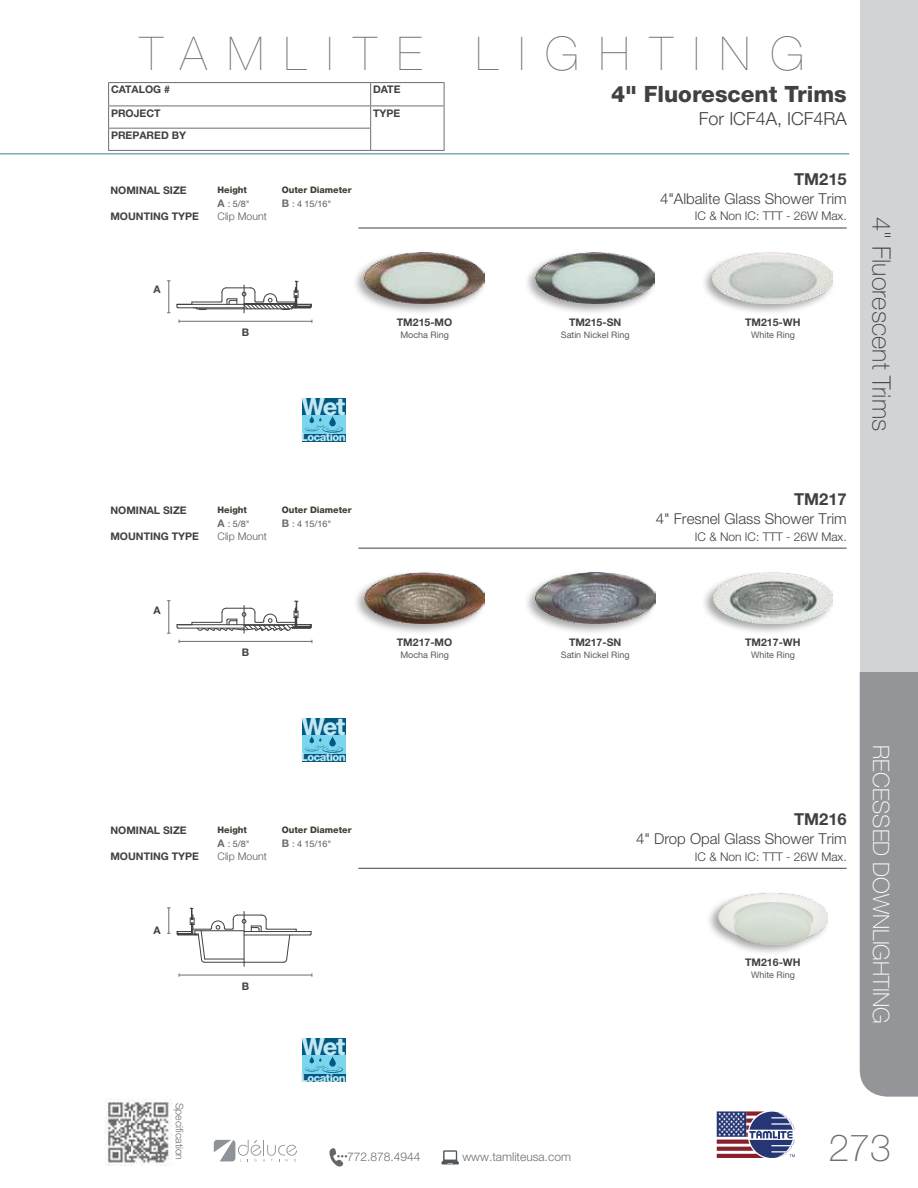
<style>
.page{position:relative;width:918px;height:1188px;background:#fff}
.page>*{position:absolute;margin:0;border:0;box-sizing:border-box;transform-origin:0 0}
.t1{font:200 46.5px "Helvetica Neue";letter-spacing:.44em;color:#6d6e71}
.t2{font:100 37.5px "Helvetica Neue";color:#6d6e71}
.t3{font:100 25.5px "Helvetica Neue";color:#414042}
.t4{font:800 23.85px "Helvetica Neue";letter-spacing:-.065em;color:#c2e8f2}
.t5{font:100 22.5px "Helvetica Neue";color:#fff}
.t6{font:800 22.5px "Helvetica Neue";color:#414042}
.t7{font:300 18px "Helvetica Neue";color:#414042}
.t8{font:700 16.5px "Helvetica Neue";color:#414042}
.t9{font:300 15px "Helvetica Neue";color:#414042}
.t10{font:300 12px "Helvetica Neue";color:#414042}
.t11{font:300 12px "Helvetica Neue";color:#6d6e71}
.t12{font:800 11.1px "Helvetica Neue";letter-spacing:-.045em;color:#c2e8f2}
.t13{font:700 10.5px "Helvetica Neue";color:#414042}
.t14{font:300 10.5px "Helvetica Neue";color:#58595b}
.t15{font:300 10.5px "Helvetica Neue";color:#6d6e71}
.t16{font:9px "Helvetica Neue";color:#58595b}
.t17{font:800 9px "Helvetica Neue";color:#403f35}
.s1{font-weight:700;font-size:10.5px;color:#6d6e71}
</style>
<div class="page">
<div style="left:860px;top:0;width:58px;height:681px;background:#d1d3d4"></div>
<svg style="left:329px;top:1148px;width:18px;height:19px"></svg>
<svg style="left:717px;top:1111px;width:78px;height:47px"></svg>
<svg style="left:441px;top:1150px;width:18px;height:14px"></svg>
<div style="left:860px;top:672px;width:58px;height:425px;background:#939598"></div>
<hr style="left:0;top:153px;width:849px;height:2px;background:#7dadb5">
<svg style="left:214px;top:1140px;width:83px;height:21px"></svg>
<hr style="left:108px;top:82px;width:263px;height:1px;background:#6d6e71">
<hr style="left:371px;top:82px;width:73px;height:1px;background:#6d6e71">
<hr style="left:108px;top:106px;width:263px;height:1px;background:#6d6e71">
<hr style="left:371px;top:106px;width:73px;height:1px;background:#6d6e71">
<svg style="left:444px;top:83px;width:1px;height:67px"></svg>
<hr style="left:108px;top:128px;width:263px;height:1px;background:#6d6e71">
<svg style="left:108px;top:83px;width:1px;height:67px"></svg>
<svg style="left:370px;top:83px;width:1px;height:67px"></svg>
<hr style="left:108px;top:150px;width:263px;height:1px;background:#6d6e71">
<hr style="left:371px;top:150px;width:73px;height:1px;background:#6d6e71">
<hr style="left:168px;top:281px;width:1px;height:32px;background:#6d6e71">
<hr style="left:179px;top:321px;width:133px;height:1px;background:#6d6e71">
<div style="left:701px;top:250px;width:135px;height:66px;background:#000;opacity:.35"></div>
<img style="left:713px;top:252px;width:120px;height:52px">
<div style="left:523px;top:250px;width:135px;height:66px;background:#000;opacity:.35"></div>
<img style="left:535px;top:252px;width:120px;height:52px">
<div style="left:352px;top:249px;width:135px;height:67px;background:#000;opacity:.35"></div>
<img style="left:364px;top:252px;width:121px;height:52px">
<svg style="left:177px;top:281px;width:135px;height:32px"></svg>
<hr style="left:358px;top:868px;width:489px;height:1px;background:#414042">
<svg style="left:167px;top:907px;width:3px;height:27px"></svg>
<hr style="left:179px;top:975px;width:133px;height:1px;background:#6d6e71">
<div style="left:706px;top:890px;width:124px;height:66px;background:#000;opacity:.35"></div>
<img style="left:718px;top:893px;width:110px;height:51px">
<hr style="left:204px;top:962px;width:40px;height:1px;background:#414042">
<hr style="left:244px;top:962px;width:40px;height:1px;background:#414042">
<hr style="left:244px;top:911px;width:1px;height:55px;background:#414042">
<svg style="left:177px;top:908px;width:135px;height:54px"></svg>
<div style="left:302px;top:1038px;width:43px;height:43px;background:#005984"></div>
<div style="left:302px;top:1055px;width:43px;height:19px;background:#7cd5ed"></div>
<svg style="left:305px;top:1056px;width:38px;height:17px"></svg>
<hr style="left:358px;top:548px;width:489px;height:1px;background:#414042">
<hr style="left:168px;top:601px;width:1px;height:32px;background:#6d6e71">
<hr style="left:179px;top:641px;width:133px;height:1px;background:#6d6e71">
<div style="left:353px;top:570px;width:134px;height:66px;background:#000;opacity:.35"></div>
<img style="left:365px;top:572px;width:119px;height:52px">
<div style="left:523px;top:569px;width:135px;height:67px;background:#000;opacity:.35"></div>
<img style="left:535px;top:572px;width:120px;height:52px">
<div style="left:701px;top:570px;width:134px;height:66px;background:#000;opacity:.35"></div>
<img style="left:713px;top:572px;width:120px;height:52px">
<svg style="left:177px;top:601px;width:135px;height:32px"></svg>
<div style="left:302px;top:718px;width:43px;height:43px;background:#005984"></div>
<div style="left:302px;top:735px;width:43px;height:18px;background:#7cd5ed"></div>
<svg style="left:305px;top:736px;width:38px;height:17px"></svg>
<hr style="left:358px;top:228px;width:489px;height:1px;background:#414042">
<div style="left:302px;top:398px;width:43px;height:43px;background:#005984"></div>
<div style="left:302px;top:415px;width:43px;height:18px;background:#7cd5ed"></div>
<svg style="left:305px;top:416px;width:38px;height:17px"></svg>
<img style="left:104px;top:1099px;width:68px;height:67px">
<h1 class="t1" style="left:140px;top:27px;width:666px">TAMLITE LIGHTING</h1>
<p class="t13" style="left:111px;top:83px;width:60px">CATALOG #</p>
<p class="t13" style="left:373px;top:83px;width:29px">DATE</p>
<p class="t13" style="left:111px;top:106px;width:51px">PROJECT</p>
<p class="t13" style="left:373px;top:106px;width:29px">TYPE</p>
<p class="t13" style="left:111px;top:129px;width:77px">PREPARED BY</p>
<p class="t13" style="left:110px;top:184px;width:78px">NOMINAL SIZE</p>
<p class="t17" style="left:218px;top:185px;width:31px">Height</p>
<p class="t17" style="left:282px;top:185px;width:71px">Outer Diameter</p>
<p class="t16" style="left:218px;top:198px;width:33px"><span class="s1">A</span> : 5/8"</p>
<p class="t16" style="left:282px;top:198px;width:51px"><span class="s1">B</span> : 4 15/16"</p>
<p class="t13" style="left:110px;top:210px;width:90px">MOUNTING TYPE</p>
<p class="t14" style="left:218px;top:210px;width:51px">Clip Mount</p>
<p class="t13" style="left:153px;top:283px;width:9px">A</p>
<p class="t13" style="left:242px;top:326px;width:9px">B</p>
<h3 class="t4" style="left:302px;top:392px;width:45px">Wet</h3>
<p class="t12" style="left:301px;top:431px;width:46px">Location</p>
<p class="t13" style="left:110px;top:504px;width:78px">NOMINAL SIZE</p>
<p class="t17" style="left:218px;top:505px;width:31px">Height</p>
<p class="t17" style="left:282px;top:505px;width:71px">Outer Diameter</p>
<p class="t16" style="left:218px;top:518px;width:33px"><span class="s1">A</span> : 5/8"</p>
<p class="t16" style="left:282px;top:518px;width:51px"><span class="s1">B</span> : 4 15/16"</p>
<p class="t13" style="left:110px;top:530px;width:90px">MOUNTING TYPE</p>
<p class="t14" style="left:218px;top:530px;width:51px">Clip Mount</p>
<p class="t13" style="left:397px;top:316px;width:57px">TM215-MO</p>
<p class="t16" style="left:400px;top:330px;width:50px">Mocha Ring</p>
<h3 class="t6" style="left:611px;top:81px;width:237px">4" Fluorescent Trims</h3>
<h3 class="t7" style="left:699px;top:108px;width:149px">For ICF4A, ICF4RA</h3>
<h3 class="t8" style="left:794px;top:169px;width:54px">TM215</h3>
<h3 class="t9" style="left:660px;top:189px;width:188px">4"Albalite Glass Shower Trim</h3>
<p class="t10" style="left:695px;top:209px;width:153px">IC &amp; Non IC: TTT - 26W Max.</p>
<p class="t13" style="left:569px;top:316px;width:54px">TM215-SN</p>
<p class="t16" style="left:561px;top:330px;width:70px">Satin Nickel Ring</p>
<p class="t13" style="left:745px;top:316px;width:57px">TM215-WH</p>
<p class="t16" style="left:751px;top:330px;width:45px">White Ring</p>
<h3 class="t3" style="left:896px;top:217px;width:216px;rotate:90deg">4" Fluorescent Trims</h3>
<h3 class="t8" style="left:794px;top:489px;width:54px">TM217</h3>
<h3 class="t9" style="left:656px;top:509px;width:192px">4" Fresnel Glass Shower Trim</h3>
<p class="t10" style="left:695px;top:529px;width:153px">IC &amp; Non IC: TTT - 26W Max.</p>
<p class="t13" style="left:153px;top:603px;width:9px">A</p>
<p class="t13" style="left:242px;top:646px;width:9px">B</p>
<p class="t13" style="left:397px;top:636px;width:57px">TM217-MO</p>
<p class="t16" style="left:400px;top:650px;width:50px">Mocha Ring</p>
<p class="t13" style="left:569px;top:636px;width:54px">TM217-SN</p>
<p class="t16" style="left:561px;top:650px;width:70px">Satin Nickel Ring</p>
<p class="t13" style="left:745px;top:636px;width:57px">TM217-WH</p>
<p class="t16" style="left:751px;top:650px;width:45px">White Ring</p>
<h3 class="t4" style="left:302px;top:712px;width:45px">Wet</h3>
<p class="t12" style="left:301px;top:751px;width:46px">Location</p>
<p class="t13" style="left:110px;top:824px;width:78px">NOMINAL SIZE</p>
<p class="t17" style="left:218px;top:825px;width:31px">Height</p>
<p class="t17" style="left:282px;top:825px;width:71px">Outer Diameter</p>
<p class="t16" style="left:218px;top:839px;width:33px"><span class="s1">A</span> : 5/8"</p>
<p class="t16" style="left:282px;top:839px;width:51px"><span class="s1">B</span> : 4 15/16"</p>
<p class="t13" style="left:110px;top:850px;width:90px">MOUNTING TYPE</p>
<p class="t14" style="left:218px;top:850px;width:51px">Clip Mount</p>
<p class="t13" style="left:153px;top:923px;width:9px">A</p>
<p class="t15" style="left:186px;top:1103px;width:59px;rotate:90deg">Specification</p>
<p class="t13" style="left:242px;top:980px;width:9px">B</p>
<h3 class="t4" style="left:302px;top:1033px;width:45px">Wet</h3>
<p class="t12" style="left:301px;top:1071px;width:46px">Location</p>
<p class="t11" style="left:347px;top:1149px;width:75px">772.878.4944</p>
<p class="t11" style="left:462px;top:1149px;width:110px">www.tamliteusa.com</p>
<h3 class="t8" style="left:794px;top:809px;width:54px">TM216</h3>
<h3 class="t9" style="left:636px;top:830px;width:212px">4" Drop Opal Glass Shower Trim</h3>
<p class="t10" style="left:695px;top:849px;width:153px">IC &amp; Non IC: TTT - 26W Max.</p>
<p class="t13" style="left:745px;top:956px;width:57px">TM216-WH</p>
<p class="t16" style="left:751px;top:970px;width:45px">White Ring</p>
<h3 class="t5" style="left:894px;top:745px;width:280px;rotate:90deg">RECESSED DOWNLIGHTING</h3>
<h2 class="t2" style="left:828px;top:1126px;width:64px">273</h2>
</div>
